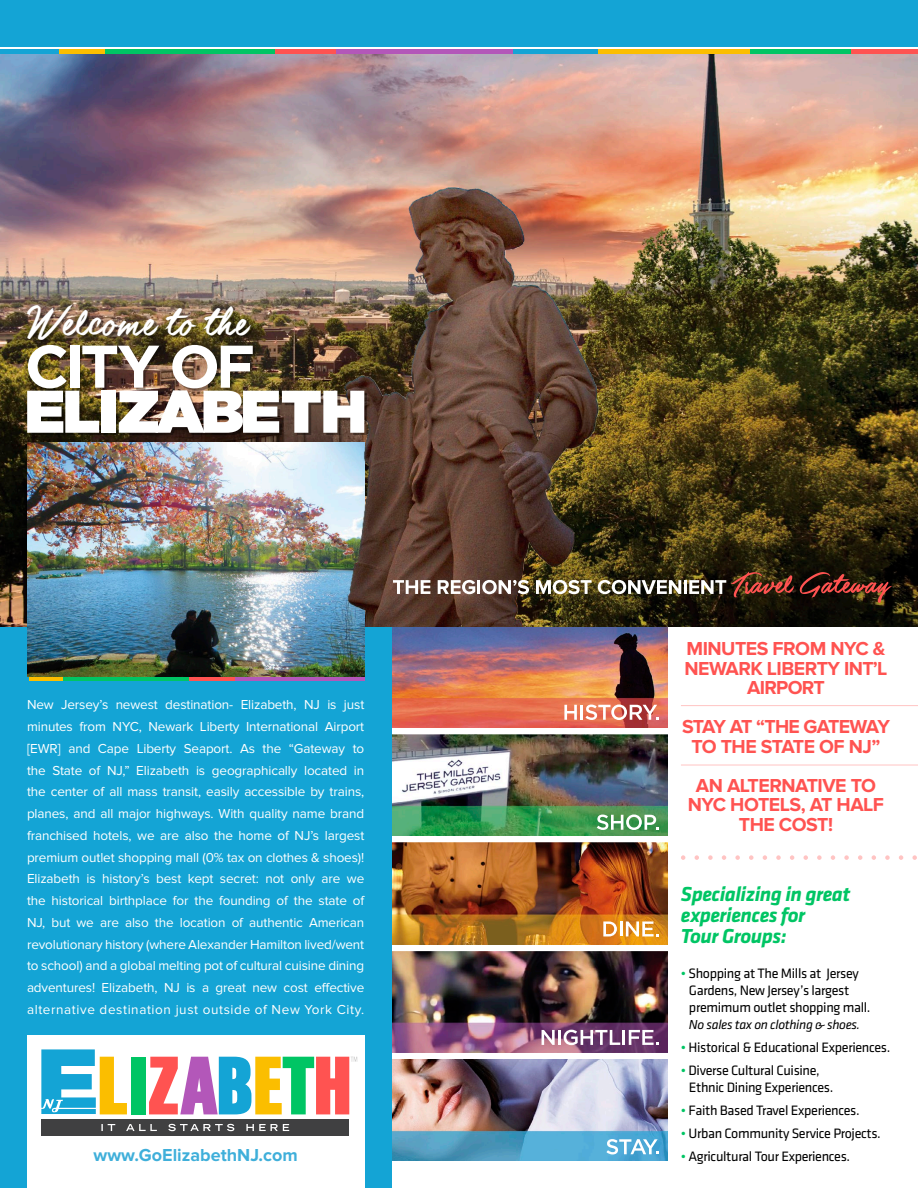
<style>
.page{position:relative;width:918px;height:1188px;background:#fff}
.page>*{position:absolute;margin:0;border:0;box-sizing:border-box;transform-origin:0 0}
.t1{font:900 60.15px "Gotham";letter-spacing:-.02em;color:#fff}
.t2{font:700 60.15px "Gotham";letter-spacing:-.075em;color:#fff}
.t3{font:49.05px "Guld Script PERSONALUSEONLY";color:#fff}
.t4{font:italic 700 21px/21px "Klavika";letter-spacing:-.025em;color:#00c564}
.t5{font:700 19.5px/19.5px "Proxima Nova";letter-spacing:-.025em;color:#ff5351;text-align:center}
.t6{font:700 18px "Proxima Nova";color:#3fafda}
.t7{font:14.1px "Klavika";letter-spacing:-.025em;color:#000}
.t8{font:13.5px/21.8px "Proxima Nova";letter-spacing:.045em;color:#fff;text-align:justify}
.t9{font:italic 13.5px "Klavika";letter-spacing:-.025em;color:#000}
.s1{color:#00c564}
</style>
<div class="page">
<img style="left:391px;top:843px;width:276px;height:101px">
<img style="left:391px;top:627px;width:276px;height:101px">
<img style="left:391px;top:951px;width:276px;height:102px">
<img style="left:391px;top:734px;width:276px;height:102px">
<img style="left:391px;top:1060px;width:276px;height:101px">
<svg style="left:564px;top:705px;width:13px;height:15px"></svg>
<hr style="left:580px;top:705px;width:3px;height:15px;background:#fff">
<svg style="left:585px;top:705px;width:74px;height:15px"></svg>
<svg style="left:597px;top:814px;width:62px;height:16px"></svg>
<svg style="left:603px;top:921px;width:56px;height:15px"></svg>
<svg style="left:542px;top:1030px;width:13px;height:15px"></svg>
<hr style="left:558px;top:1030px;width:3px;height:15px;background:#fff">
<svg style="left:564px;top:1030px;width:95px;height:15px"></svg>
<svg style="left:606px;top:1139px;width:53px;height:15px"></svg>
<div style="left:0;top:569px;width:391px;height:619px;background:#14a4d5"></div>
<img style="left:0;top:54px;width:918px;height:572px">
<div style="left:27px;top:1036px;width:337px;height:152px;background:#fff"></div>
<div style="left:29px;top:676px;width:34px;height:5px;background:#fbbe00"></div>
<div style="left:63px;top:676px;width:126px;height:5px;background:#00c564"></div>
<div style="left:189px;top:676px;width:46px;height:5px;background:#ff5351"></div>
<div style="left:235px;top:676px;width:129px;height:5px;background:#b357b9"></div>
<img style="left:27px;top:443px;width:337px;height:234px">
<img style="left:222px;top:188px;width:392px;height:439px">
<div style="left:33px;top:313px;width:334px;height:122px;background:#000;opacity:.35"></div>
<svg style="left:393px;top:580px;width:37px;height:14px"></svg>
<svg style="left:438px;top:580px;width:37px;height:14px"></svg>
<hr style="left:477px;top:580px;width:3px;height:14px;background:#fff">
<svg style="left:482px;top:580px;width:47px;height:14px"></svg>
<svg style="left:536px;top:580px;width:56px;height:14px"></svg>
<svg style="left:598px;top:580px;width:83px;height:14px"></svg>
<hr style="left:684px;top:580px;width:3px;height:14px;background:#fff">
<svg style="left:689px;top:571px;width:105px;height:26px;background:#5d3d2d"></svg>
<svg style="left:800px;top:572px;width:92px;height:31px;background:#472016"></svg>
<svg style="left:681px;top:855px;width:4px;height:5px"></svg>
<svg style="left:695px;top:855px;width:4px;height:5px"></svg>
<svg style="left:708px;top:855px;width:5px;height:5px"></svg>
<svg style="left:722px;top:855px;width:4px;height:5px"></svg>
<svg style="left:735px;top:855px;width:5px;height:5px"></svg>
<svg style="left:749px;top:855px;width:5px;height:5px"></svg>
<svg style="left:763px;top:855px;width:4px;height:5px"></svg>
<svg style="left:776px;top:855px;width:5px;height:5px"></svg>
<svg style="left:790px;top:855px;width:4px;height:5px"></svg>
<svg style="left:804px;top:855px;width:4px;height:5px"></svg>
<svg style="left:817px;top:855px;width:5px;height:5px"></svg>
<svg style="left:831px;top:855px;width:4px;height:5px"></svg>
<svg style="left:844px;top:855px;width:5px;height:5px"></svg>
<svg style="left:858px;top:855px;width:4px;height:5px"></svg>
<svg style="left:872px;top:855px;width:4px;height:5px"></svg>
<svg style="left:885px;top:855px;width:5px;height:5px"></svg>
<svg style="left:899px;top:855px;width:4px;height:5px"></svg>
<svg style="left:912px;top:855px;width:5px;height:5px"></svg>
<hr style="left:681px;top:705px;width:237px;height:1px;background:#ffc4c3">
<hr style="left:681px;top:765px;width:237px;height:1px;background:#ffc4c3">
<div style="left:41px;top:1119px;width:308px;height:17px;background:#404041"></div>
<svg style="left:101px;top:1124px;width:188px;height:7px"></svg>
<svg style="left:41px;top:1049px;width:86px;height:65px"></svg>
<div style="left:131px;top:1057px;width:14px;height:57px;background:#00c564"></div>
<svg style="left:149px;top:1057px;width:208px;height:57px"></svg>
<div style="left:0;top:0;width:918px;height:51px;background:#14a4d5"></div>
<svg style="left:0;top:47px;width:918px;height:3px;background:#d4ddce"></svg>
<hr style="left:0;top:50px;width:60px;height:4px;background:#14a4d5">
<hr style="left:60px;top:50px;width:45px;height:4px;background:#fbbe00">
<hr style="left:105px;top:50px;width:170px;height:4px;background:#00c564">
<hr style="left:275px;top:50px;width:62px;height:4px;background:#ff5351">
<hr style="left:337px;top:50px;width:177px;height:4px;background:#b357b9">
<hr style="left:514px;top:50px;width:84px;height:4px;background:#14a4d5">
<hr style="left:598px;top:50px;width:152px;height:4px;background:#fbbe00">
<hr style="left:750px;top:50px;width:101px;height:4px;background:#00c564">
<hr style="left:851px;top:50px;width:67px;height:4px;background:#ff5351">
<p class="t3" style="left:27px;top:295px;width:224px">Welcome to the</p>
<p class="t2" style="left:25px;top:327px;width:232px">CITY OF</p>
<p class="t1" style="left:25px;top:368px;width:343px">ELIZABETH</p>
<p class="t8" style="left:27px;top:694px;width:339px">New Jersey’s newest destination- Elizabeth, NJ is just minutes from NYC, Newark Liberty International Airport [EWR] and Cape Liberty Seaport. As the “Gateway to the State of NJ,” Elizabeth is geographically located in the center of all mass transit, easily accessible by trains, planes, and all major highways. With quality name brand franchised hotels, we are also the home of NJ’s largest premium outlet shopping mall (0% tax on clothes &amp; shoes)!<br>Elizabeth is history’s best kept secret: not only are we the historical birthplace for the founding of the state of NJ, but we are also the location of authentic American revolutionary history (where Alexander Hamilton lived/went to school) and a global melting pot of cultural cuisine dining adventures! Elizabeth, NJ is a great new cost effective alternative destination just outside of New York City.</p>
<p class="t6" style="left:93px;top:1145px;width:206px">www.GoElizabethNJ.com</p>
<p class="t5" style="left:684px;top:640px;width:205px">MINUTES FROM NYC &amp;<br>NEWARK LIBERTY INT’L<br>AIRPORT</p>
<p class="t5" style="left:682px;top:718px;width:209px">STAY AT “THE GATEWAY<br>TO THE STATE OF NJ”</p>
<p class="t5" style="left:688px;top:776px;width:198px">AN ALTERNATIVE TO<br>NYC HOTELS, AT HALF<br>THE COST!</p>
<p class="t4" style="left:681px;top:884px;width:171px">Specializing in great experiences for</p>
<p class="t4" style="left:681px;top:926px;width:107px">Tour Groups:</p>
<p class="t7" style="left:681px;top:966px;width:179px"><span class="s1">•</span> Shopping at The Mills at Jersey</p>
<p class="t7" style="left:689px;top:983px;width:162px">Gardens, New Jersey’s largest</p>
<p class="t7" style="left:689px;top:1000px;width:183px">premimum outlet shopping mall.</p>
<p class="t9" style="left:689px;top:1017px;width:173px">No sales tax on clothing &amp; shoes.</p>
<p class="t7" style="left:681px;top:1040px;width:211px"><span class="s1">•</span> Historical &amp; Educational Experiences.</p>
<p class="t7" style="left:681px;top:1063px;width:140px"><span class="s1">•</span> Diverse Cultural Cuisine,</p>
<p class="t7" style="left:689px;top:1080px;width:146px">Ethnic Dining Experiences.</p>
<p class="t7" style="left:681px;top:1103px;width:180px"><span class="s1">•</span> Faith Based Travel Experiences.</p>
<p class="t7" style="left:681px;top:1126px;width:201px"><span class="s1">•</span> Urban Community Service Projects.</p>
<p class="t7" style="left:681px;top:1149px;width:171px"><span class="s1">•</span> Agricultural Tour Experiences.</p>
</div>
